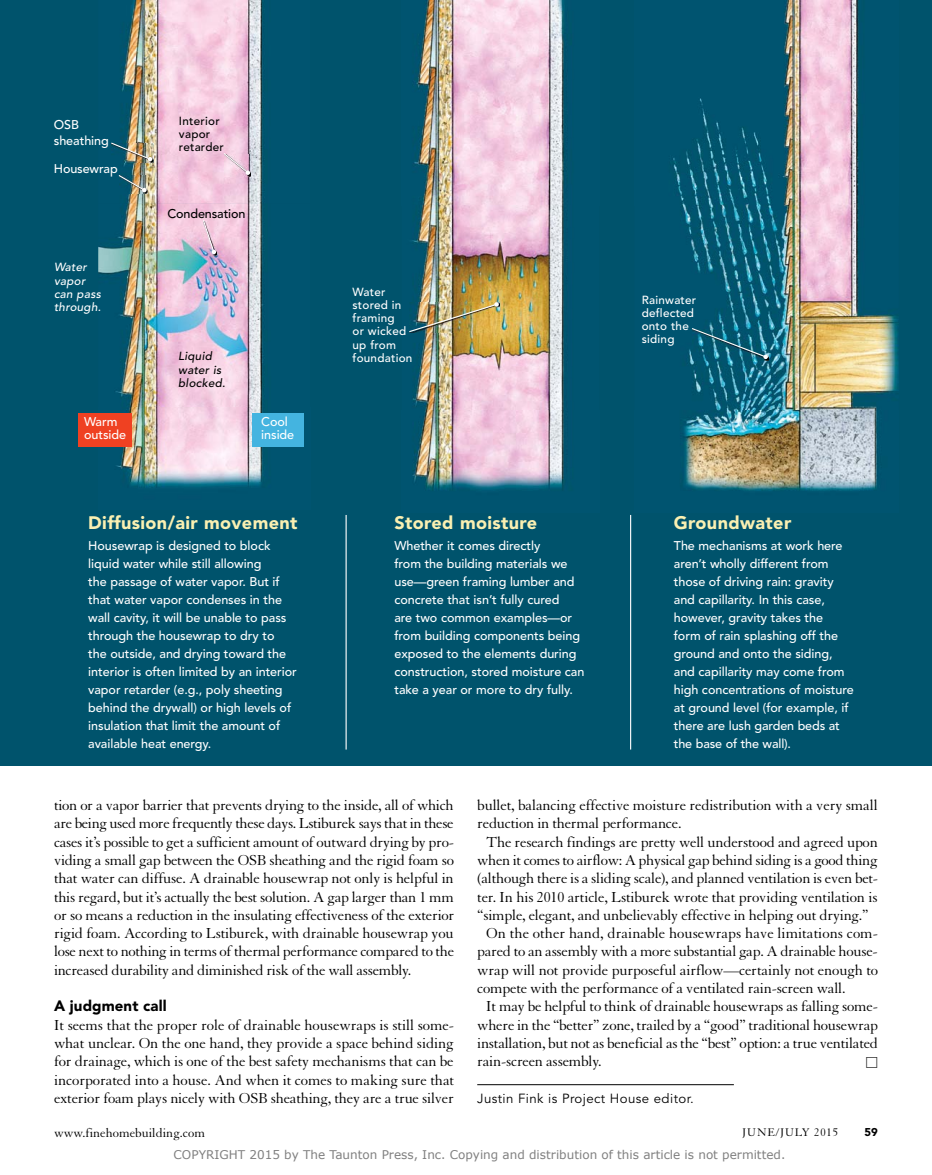
<style>
.page{position:relative;width:932px;height:1175px;background:#fff}
.page>*{position:absolute;margin:0;border:0;box-sizing:border-box;transform-origin:0 0}
.t1{font:900 18px "Avenir LT Std";letter-spacing:.02em;color:#faf0b2}
.t2{font:15.75px/18.3px "Granjon LT Std";letter-spacing:-.015em;color:#000;text-align:justify}
.t3{font:900 15px "Avenir LT Std";letter-spacing:.005em;color:#000}
.t4{font:13.5px "Granjon LT Std";color:#000}
.t5{font:13.5px "Universal Std Newswith Comm Pi";color:#000}
.t6{font:13.2px "Avenir LT Std";letter-spacing:.03em;color:#000}
.t7{font:500 12.6px/18px "Avenir LT Std";letter-spacing:-.005em;color:#fff}
.t8{font:500 12.6px "Avenir LT Std";letter-spacing:-.01em;color:#000}
.t9{font:12px "Verdana";color:#808080}
.t10{font:12px "Granjon LT Std";letter-spacing:.07em;color:#000}
.t11{font:500 11.7px/13.2px "Avenir LT Std";letter-spacing:.02em;color:#fff}
.t12{font:italic 500 11.7px/13.2px "Avenir LT Std";letter-spacing:.02em;color:#fff}
.t13{font:italic 500 11.7px/13.2px "Avenir LT Std";letter-spacing:.02em;color:#000}
.t14{font:500 11.7px/13.2px "Avenir LT Std";letter-spacing:.02em;color:#000}
.t15{font:900 11.25px "Avenir LT Std";color:#000}
</style>
<div class="page">
<div style="left:0;top:0;width:932px;height:765px;background:#00536c"></div>
<hr style="left:477px;top:1084px;width:257px;height:1px;background:#000">
<img style="left:98px;top:0;width:206px;height:488px">
<img style="left:411px;top:0;width:153px;height:491px">
<img style="left:673px;top:0;width:225px;height:491px">
<hr style="left:345px;top:515px;width:1px;height:234px;background:#fff">
<hr style="left:630px;top:515px;width:1px;height:234px;background:#fff">
<img style="left:112px;top:143px;width:41px;height:19px">
<svg style="left:110px;top:142px;width:42px;height:19px"></svg>
<img style="left:224px;top:154px;width:27px;height:22px">
<svg style="left:222px;top:152px;width:28px;height:23px"></svg>
<img style="left:692px;top:359px;width:76px;height:1px">
<svg style="left:690px;top:327px;width:78px;height:32px"></svg>
<img style="left:203px;top:221px;width:14px;height:34px">
<svg style="left:202px;top:219px;width:14px;height:35px"></svg>
<img style="left:119px;top:192px;width:28px;height:1px">
<svg style="left:117px;top:174px;width:30px;height:18px"></svg>
<img style="left:409px;top:302px;width:90px;height:31px">
<div style="left:78px;top:412px;width:54px;height:34px;background:#ef4122"></div>
<div style="left:252px;top:412px;width:51px;height:34px;background:#44b4e0"></div>
<p class="t7" style="left:54px;top:116px;width:57px;line-height:16.2px">OSB sheathing</p>
<p class="t7" style="left:54px;top:160px;width:65px">Housewrap</p>
<p class="t12" style="left:54px;top:261px;width:48px">Water vapor can pass through.</p>
<p class="t14" style="left:179px;top:114px;width:46px">Interior vapor retarder</p>
<p class="t8" style="left:167px;top:206px;width:79px">Condensation</p>
<p class="t13" style="left:178px;top:350px;width:49px">Liquid water is blocked.</p>
<p class="t7" style="left:84px;top:415px;width:44px;line-height:13.2px">Warm outside</p>
<p class="t7" style="left:261px;top:415px;width:35px;line-height:13.2px">Cool inside</p>
<p class="t1" style="left:88px;top:511px;width:211px">Diffusion/air movement</p>
<p class="t7" style="left:88px;top:536px;width:210px">Housewrap is designed to block liquid water while still allowing<br>the passage of water vapor. But if that water vapor condenses in the wall cavity, it will be unable to pass through the housewrap to dry to<br>the outside, and drying toward the interior is often limited by an interior vapor retarder (e.g., poly sheeting behind the drywall) or high levels of insulation that limit the amount of available heat energy.</p>
<p class="t11" style="left:352px;top:285px;width:61px">Water stored in framing<br>or wicked up from foundation</p>
<p class="t11" style="left:641px;top:293px;width:56px">Rainwater deflected onto the siding</p>
<p class="t1" style="left:394px;top:511px;width:144px">Stored moisture</p>
<p class="t7" style="left:394px;top:536px;width:191px">Whether it comes directly<br>from the building materials we use—green framing lumber and concrete that isn’t fully cured<br>are two common examples—or from building components being exposed to the elements during construction, stored moisture can take a year or more to dry fully.</p>
<p class="t1" style="left:674px;top:511px;width:119px">Groundwater</p>
<p class="t7" style="left:674px;top:536px;width:181px">The mechanisms at work here aren’t wholly different from those of driving rain: gravity and capillarity. In this case, however, gravity takes the<br>form of rain splashing off the ground and onto the siding, and capillarity may come from high concentrations of moisture at ground level (for example, if there are lush garden beds at the base of the wall).</p>
<p class="t2" style="left:54px;top:796px;width:402px">tion or a vapor barrier that prevents drying to the inside, all of which are being used more frequently these days. lstiburek says that in these cases it’s possible to get a sufficient amount of outward drying by pro&shy;viding a small gap between the OSB sheathing and the rigid foam so that water can diffuse. A drainable housewrap not only is helpful in this regard, but it’s actually the best solution. A gap larger than 1 mm or so means a reduction in the insulating effectiveness of the exterior rigid foam. According to lstiburek, with drainable housewrap you lose next to nothing in terms of thermal performance compared to the increased durability and diminished risk of the wall assembly.</p>
<p class="t3" style="left:54px;top:997px;width:114px">A judgment call</p>
<p class="t2" style="left:54px;top:1016px;width:402px">It seems that the proper role of drainable housewraps is still some&shy;what unclear. On the one hand, they provide a space behind siding for drainage, which is one of the best safety mechanisms that can be incorporated into a house. And when it comes to making sure that exterior foam plays nicely with OSB sheathing, they are a true silver</p>
<p class="t2" style="left:477px;top:796px;width:402px">bullet, balancing effective moisture redistribution with a very small</p>
<p class="t2" style="left:477px;top:814px;width:206px">reduction in thermal performance.</p>
<p class="t2" style="left:486px;top:833px;width:393px">The research findings are pretty well understood and agreed upon</p>
<p class="t2" style="left:477px;top:851px;width:402px">when it comes to airflow: A physical gap behind siding is a good thing</p>
<p class="t2" style="left:477px;top:869px;width:402px">(although there is a sliding scale), and planned ventilation is even bet-</p>
<p class="t2" style="left:477px;top:887px;width:402px">ter. In his 2010 article, lstiburek wrote that providing ventilation is</p>
<p class="t2" style="left:477px;top:906px;width:393px">“simple, elegant, and unbelievably effective in helping out drying.”</p>
<p class="t2" style="left:486px;top:924px;width:393px">On the other hand, drainable housewraps have limitations com-</p>
<p class="t2" style="left:477px;top:942px;width:402px">pared to an assembly with a more substantial gap. A drainable house-</p>
<p class="t2" style="left:477px;top:961px;width:402px">wrap will not provide purposeful airflow—certainly not enough to</p>
<p class="t2" style="left:477px;top:979px;width:370px">compete with the performance of a ventilated rain-screen wall.</p>
<p class="t2" style="left:486px;top:997px;width:393px">It may be helpful to think of drainable housewraps as falling some-</p>
<p class="t2" style="left:477px;top:1016px;width:402px">where in the “better” zone, trailed by a “good” traditional housewrap</p>
<p class="t2" style="left:477px;top:1034px;width:402px">installation, but not as beneficial as the “best” option: a true ventilated</p>
<p class="t2" style="left:477px;top:1052px;width:126px">rain-screen assembly.</p>
<p class="t5" style="left:865px;top:1057px;width:14px">□</p>
<p class="t6" style="left:477px;top:1090px;width:218px">Justin Fink is Project House editor.</p>
<p class="t4" style="left:54px;top:1125px;width:152px">www.finehomebuilding.com</p>
<p class="t10" style="left:742px;top:1126px;width:97px">JunE/July 2015</p>
<p class="t15" style="left:864px;top:1125px;width:15px">59</p>
<p class="t9" style="left:174px;top:1146px;width:613px">COPYRIGHT 2015 by The Taunton Press, Inc. Copying and distribution of this article is not permitted.</p>
</div>
